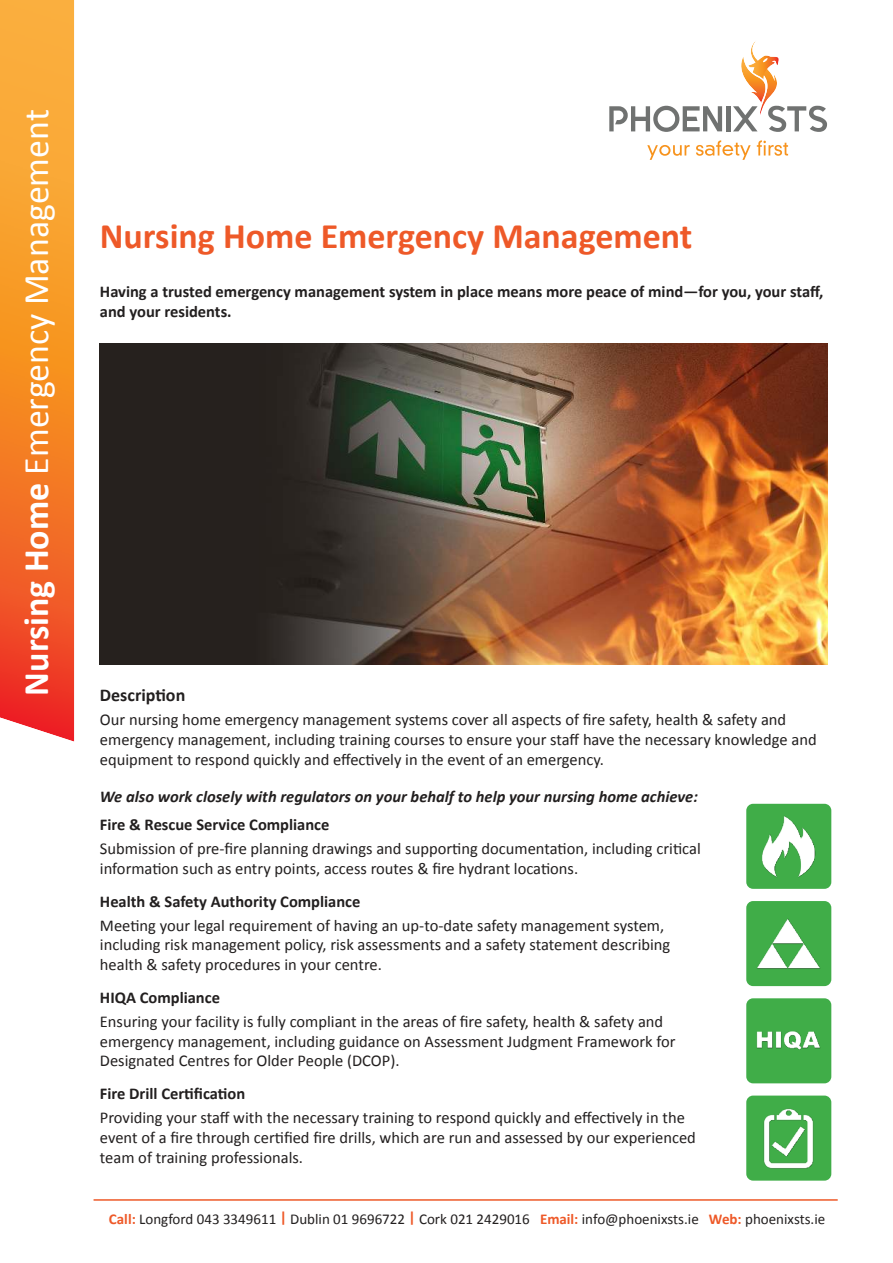
<style>
.page{position:relative;width:893px;height:1263px;background:#fff}
.page>*{position:absolute;margin:0;border:0;box-sizing:border-box;transform-origin:0 0}
.t1{font:700 36px "Calibri";color:#ee5928}
.t2{font:36px "Calibri";color:#fff}
.t3{font:700 18px "Calibri";color:#221f1f}
.t4{font:16.5px/19.8px "Calibri";color:#221f1f}
.t5{font:700 16.5px/19.8px "Calibri";color:#221f1f}
.t6{font:italic 700 16.5px "Calibri";color:#221f1f}
.t7{font:15px "Calibri";color:#221f1f}
.s1{font-weight:700}
.s2{font-weight:700;color:#ee5928}
</style>
<div class="page">
<img style="left:100px;top:343px;width:727px;height:321px">
<svg style="left:609px;top:106px;width:113px;height:26px"></svg>
<hr style="left:726px;top:106px;width:4px;height:25px;background:#707271">
<svg style="left:733px;top:106px;width:24px;height:25px"></svg>
<svg style="left:768px;top:106px;width:59px;height:26px"></svg>
<svg style="left:647px;top:145px;width:43px;height:15px"></svg>
<svg style="left:696px;top:140px;width:55px;height:20px"></svg>
<svg style="left:757px;top:140px;width:31px;height:16px"></svg>
<img style="left:751px;top:41px;width:26px;height:74px">
<img style="left:741px;top:57px;width:25px;height:46px">
<img style="left:748px;top:55px;width:31px;height:25px">
<hr style="left:94px;top:1199px;width:744px;height:2px;background:#ee5928">
<img style="left:0;top:0;width:74px;height:742px">
<div style="left:746px;top:804px;width:85px;height:85px;background:#40ad48;border-radius:7px"></div>
<img style="left:762px;top:816px;width:54px;height:61px">
<div style="left:746px;top:901px;width:85px;height:85px;background:#40ad48;border-radius:7px"></div>
<img style="left:757px;top:918px;width:63px;height:51px">
<div style="left:746px;top:998px;width:85px;height:85px;background:#40ad48;border-radius:7px"></div>
<img style="left:756px;top:1031px;width:65px;height:19px">
<div style="left:746px;top:1095px;width:85px;height:85px;background:#40ad48;border-radius:7px"></div>
<img style="left:763px;top:1108px;width:51px;height:61px">
<h1 class="t2" style="left:24px;top:695px;width:588px;rotate:-90deg"><span class="s1">Nursing Home</span> Emergency Management</h1>
<h1 class="t1" style="left:100px;top:223px;width:594px">Nursing Home Emergency Management</h1>
<p class="t5" style="left:100px;top:281px;width:725px">Having a trusted emergency management system in place means more peace of mind—for you, your staff, and your residents.</p>
<p class="t3" style="left:100px;top:683px;width:87px">Description</p>
<p class="t4" style="left:100px;top:709px;width:718px">Our nursing home emergency management systems cover all aspects of fire safety, health &amp; safety and emergency management, including training courses to ensure your staff have the necessary knowledge and equipment to respond quickly and effectively in the event of an emergency.</p>
<p class="t6" style="left:100px;top:790px;width:599px">We also work closely with regulators on your behalf to help your nursing home achieve:</p>
<p class="t5" style="left:100px;top:816px;width:231px">Fire &amp; Rescue Service Compliance</p>
<p class="t4" style="left:100px;top:838px;width:602px">Submission of pre-fire planning drawings and supporting documentation, including critical information such as entry points, access routes &amp; fire hydrant locations.</p>
<p class="t5" style="left:100px;top:892px;width:262px">Health &amp; Safety Authority Compliance</p>
<p class="t4" style="left:100px;top:915px;width:572px">Meeting your legal requirement of having an up-to-date safety management system, including risk management policy, risk assessments and a safety statement describing health &amp; safety procedures in your centre.</p>
<p class="t5" style="left:100px;top:988px;width:122px">HIQA Compliance</p>
<p class="t4" style="left:100px;top:1011px;width:577px">Ensuring your facility is fully compliant in the areas of fire safety, health &amp; safety and emergency management, including guidance on Assessment Judgment Framework for<br>Designated Centres for Older People (DCOP).</p>
<p class="t5" style="left:100px;top:1083px;width:147px">Fire Drill Certification</p>
<p class="t4" style="left:100px;top:1107px;width:597px">Providing your staff with the necessary training to respond quickly and effectively in the event of a fire through certified fire drills, which are run and assessed by our experienced team of training professionals.</p>
<p class="t7" style="left:109px;top:1208px;width:718px"><span class="s2">Call:</span> Longford 043 3349611 <span class="s2">|</span> Dublin 01 9696722 <span class="s2">|</span> Cork 021 2429016 <span class="s2">Email:</span> info@phoenixsts.ie <span class="s2">Web:</span> phoenixsts.ie</p>
</div>
